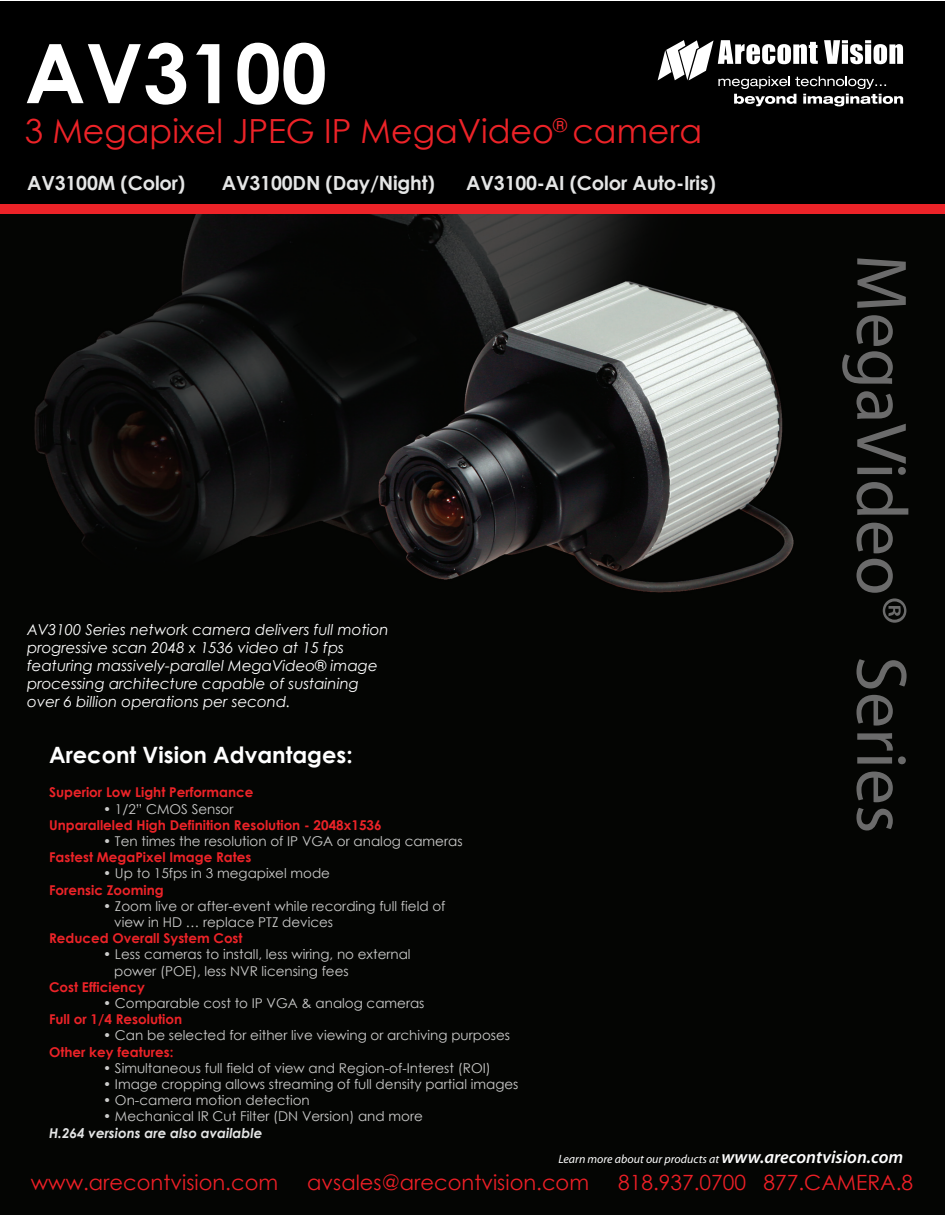
<style>
.page{position:relative;width:945px;height:1215px;background:#fff}
.page>*{position:absolute;margin:0;border:0;box-sizing:border-box;transform-origin:0 0}
.t1{font:700 82.2px "Century Gothic";color:#fff}
.t2{font:72px "Myriad Pro";color:#6b6b6b}
.t3{font:33.3px "Century Gothic";color:#ec2328}
.t4{font:700 22.5px "Century Gothic";color:#fff}
.t5{font:21px "Century Gothic";color:#ed1f26}
.t6{font:700 19.5px "Century Gothic";letter-spacing:-.01em;color:#e5e6e6}
.t7{font:18.6px "Century Gothic";color:#ec272c}
.t8{font:italic 15px/18px "Century Gothic";color:#fff}
.t9{font:13.5px/16.2px "Century Gothic";color:#cccccb}
.t10{font:700 13.5px/16.2px "Century Gothic";color:#ec2328}
.t11{font:italic 12px "Myriad Pro";color:#fff}
.s1{font-weight:400;color:#cccccb}
.s2{font-weight:700;color:#ec2328}
.s3{font-weight:700;font-style:italic;color:#e5e6e6}
.s4{font-weight:600;font-size:18px}
</style>
<div class="page">
<img style="left:0;top:210px;width:945px;height:1005px">
<div style="left:0;top:1px;width:945px;height:204px;background:#000"></div>
<div style="left:1px;top:205px;width:944px;height:9px;background:#ec2328"></div>
<svg style="left:658px;top:40px;width:245px;height:66px"></svg>
<p class="t1" style="left:25px;top:11px;width:304px">AV3100</p>
<p class="t3" style="left:25px;top:108px;width:679px">3 Megapixel JPEG IP MegaVideo camera</p>
<p class="t7" style="left:553px;top:112px;width:15px">®</p>
<p class="t6" style="left:27px;top:168px;width:160px">AV3100M (Color)</p>
<p class="t6" style="left:222px;top:168px;width:215px">AV3100DN (Day/Night)</p>
<p class="t6" style="left:466px;top:168px;width:251px">AV3100-AI (Color Auto-Iris)</p>
<p class="t8" style="left:27px;top:620px;width:363px">AV3100 Series network camera delivers full motion progressive scan 2048 x 1536 video at 15 fps featuring massively-parallel MegaVideo® image processing architecture capable of sustaining over 6 billion operations per second.</p>
<p class="t4" style="left:49px;top:738px;width:305px">Arecont Vision Advantages:</p>
<p class="t10" style="left:49px;top:784px;width:206px">Superior Low Light Performance</p>
<p class="t10" style="left:49px;top:800px;width:334px;text-indent:54px"><span class="s1">• 1/2” CMOS Sensor<br></span>Unparalleled High Definition Resolution - 2048x1536</p>
<p class="t9" style="left:49px;top:833px;width:415px;text-indent:54px">• Ten times the resolution of IP VGA or analog cameras<br><span class="s2">Fastest MegaPixel Image Rates</span></p>
<p class="t9" style="left:49px;top:865px;width:283px;text-indent:54px">• Up to 15fps in 3 megapixel mode<br><span class="s2">Forensic Zooming</span></p>
<p class="t9" style="left:103px;top:898px;width:344px">• Zoom live or after-event while recording full field of</p>
<p class="t9" style="left:114px;top:914px;width:220px">view in HD … replace PTZ devices</p>
<p class="t10" style="left:49px;top:930px;width:195px">Reduced Overall System Cost</p>
<p class="t9" style="left:103px;top:946px;width:309px">• Less cameras to install, less wiring, no external</p>
<p class="t9" style="left:114px;top:963px;width:236px">power (POE), less NVR licensing fees</p>
<p class="t10" style="left:49px;top:978px;width:97px">Cost Efficiency</p>
<p class="t9" style="left:49px;top:995px;width:377px;text-indent:54px">• Comparable cost to IP VGA &amp; analog cameras<br><span class="s2">Full or 1/4 Resolution</span></p>
<p class="t9" style="left:49px;top:1027px;width:463px;text-indent:54px">• Can be selected for either live viewing or archiving purposes<br><span class="s2">Other key features:</span></p>
<p class="t9" style="left:103px;top:1060px;width:389px">• Simultaneous full field of view and Region-of-Interest (ROI)</p>
<p class="t9" style="left:103px;top:1076px;width:417px">• Image cropping allows streaming of full density partial images</p>
<p class="t9" style="left:103px;top:1092px;width:208px">• On-camera motion detection</p>
<p class="t9" style="left:49px;top:1108px;width:375px;text-indent:54px">• Mechanical IR Cut Filter (DN Version) and more<br><span class="s3">H.264 versions are also available</span></p>
<p class="t2" style="left:926px;top:254px;width:581px;rotate:90deg">MegaVideo® Series</p>
<p class="t11" style="left:559px;top:1152px;width:346px">Learn more about our products at <span class="s4">www.arecontvision.com</span></p>
<p class="t5" style="left:31px;top:1168px;width:249px">www.arecontvision.com</p>
<p class="t5" style="left:307px;top:1168px;width:283px">avsales@arecontvision.com</p>
<p class="t5" style="left:618px;top:1168px;width:297px">818.937.0700 877.CAMERA.8</p>
</div>
